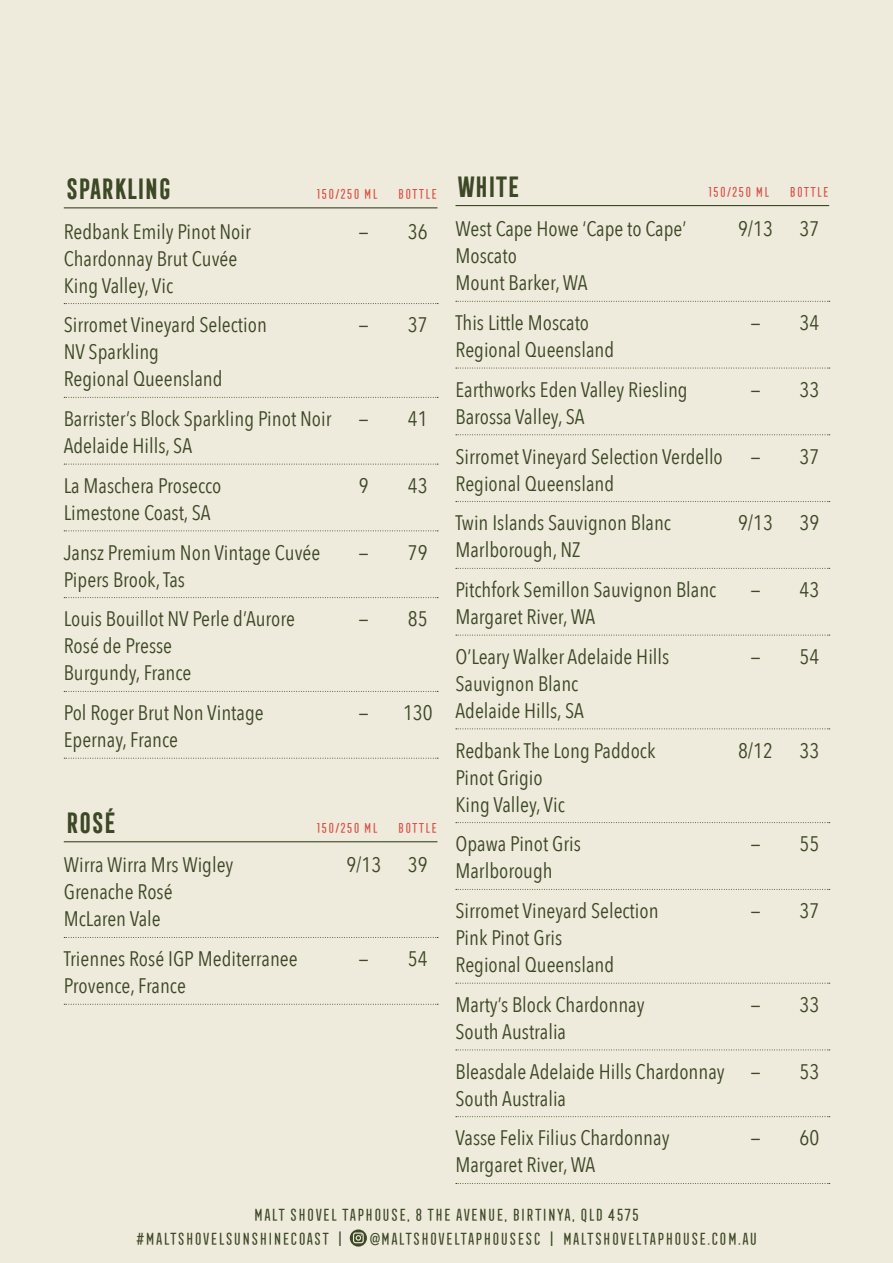
<style>
.page{position:relative;width:893px;height:1263px;background:#efebdc}
.page>*{position:absolute;margin:0;border:0;box-sizing:border-box;transform-origin:0 0}
.Wine_List_Header{font:700 27px "Frontage Condensed";letter-spacing:-.1em;color:#3d4826}
.Wine_List_Descriptio{font:21px/27px "Avenir Next Condensed";color:#3d4826}
.t1{font:16.5px "Frontage Condensed";letter-spacing:-.06em;color:#3d4826}
.Wine_List_Header-2{font:13.5px "Frontage Condensed";letter-spacing:-.05em;color:#d84d44}
.s1{font-family:"Avenir Next Condensed";font-weight:500}
</style>
<div class="page">
<svg style="left:350px;top:1229px;width:17px;height:17px"></svg>
<hr style="left:64px;top:207px;width:373px;height:1px;background:#3d4826">
<svg style="left:64px;top:303px;width:374px;height:1px"></svg>
<svg style="left:64px;top:397px;width:374px;height:1px"></svg>
<svg style="left:64px;top:464px;width:374px;height:1px"></svg>
<svg style="left:64px;top:530px;width:374px;height:1px"></svg>
<svg style="left:64px;top:597px;width:374px;height:1px"></svg>
<svg style="left:64px;top:691px;width:374px;height:1px"></svg>
<svg style="left:64px;top:758px;width:374px;height:1px"></svg>
<hr style="left:64px;top:841px;width:373px;height:1px;background:#3d4826">
<svg style="left:64px;top:937px;width:374px;height:1px"></svg>
<svg style="left:64px;top:1004px;width:374px;height:1px"></svg>
<hr style="left:455px;top:205px;width:374px;height:1px;background:#3d4826">
<svg style="left:456px;top:301px;width:374px;height:1px"></svg>
<svg style="left:456px;top:368px;width:374px;height:1px"></svg>
<svg style="left:456px;top:434px;width:374px;height:1px"></svg>
<svg style="left:456px;top:501px;width:374px;height:1px"></svg>
<svg style="left:456px;top:568px;width:374px;height:1px"></svg>
<svg style="left:456px;top:635px;width:374px;height:1px"></svg>
<svg style="left:456px;top:728px;width:374px;height:1px"></svg>
<svg style="left:456px;top:822px;width:374px;height:1px"></svg>
<svg style="left:456px;top:889px;width:374px;height:1px"></svg>
<svg style="left:456px;top:983px;width:374px;height:1px"></svg>
<svg style="left:456px;top:1049px;width:374px;height:1px"></svg>
<svg style="left:456px;top:1116px;width:374px;height:1px"></svg>
<svg style="left:456px;top:1183px;width:374px;height:1px"></svg>
<p class="Wine_List_Header" style="left:64px;top:173px;width:109px">SPARKLING</p>
<p class="Wine_List_Header-2" style="left:315px;top:186px;width:64px">150/250 ML</p>
<p class="Wine_List_Header-2" style="left:397px;top:186px;width:42px">BOTTLE</p>
<p class="Wine_List_Descriptio" style="left:64px;top:217px;width:189px">Redbank Emily Pinot Noir</p>
<p class="Wine_List_Descriptio" style="left:359px;top:217px;width:70px">— 36</p>
<p class="Wine_List_Descriptio" style="left:64px;top:244px;width:175px">Chardonnay Brut Cuvée<br>King Valley, Vic</p>
<p class="Wine_List_Descriptio" style="left:64px;top:310px;width:205px">Sirromet Vineyard Selection</p>
<p class="Wine_List_Descriptio" style="left:359px;top:310px;width:70px">— 37</p>
<p class="Wine_List_Descriptio" style="left:64px;top:337px;width:160px">NV Sparkling<br>Regional Queensland</p>
<p class="Wine_List_Descriptio" style="left:64px;top:404px;width:269px">Barrister’s Block Sparkling Pinot Noir</p>
<p class="Wine_List_Descriptio" style="left:359px;top:404px;width:70px">— 41</p>
<p class="Wine_List_Descriptio" style="left:64px;top:431px;width:130px">Adelaide Hills, SA</p>
<p class="Wine_List_Descriptio" style="left:64px;top:471px;width:159px">La Maschera Prosecco</p>
<p class="Wine_List_Descriptio" style="left:359px;top:471px;width:11px">9</p>
<p class="Wine_List_Descriptio" style="left:408px;top:471px;width:21px">43</p>
<p class="Wine_List_Descriptio" style="left:64px;top:498px;width:148px">Limestone Coast, SA</p>
<p class="Wine_List_Descriptio" style="left:64px;top:538px;width:258px">Jansz Premium Non Vintage Cuvée</p>
<p class="Wine_List_Descriptio" style="left:359px;top:538px;width:70px">— 79</p>
<p class="Wine_List_Descriptio" style="left:64px;top:565px;width:123px">Pipers Brook, Tas</p>
<p class="Wine_List_Descriptio" style="left:64px;top:604px;width:233px">Louis Bouillot NV Perle d’Aurore</p>
<p class="Wine_List_Descriptio" style="left:359px;top:604px;width:70px">— 85</p>
<p class="Wine_List_Descriptio" style="left:64px;top:631px;width:129px">Rosé de Presse<br>Burgundy, France</p>
<p class="Wine_List_Descriptio" style="left:64px;top:698px;width:201px">Pol Roger Brut Non Vintage</p>
<p class="Wine_List_Descriptio" style="left:359px;top:698px;width:75px">— 130</p>
<p class="Wine_List_Descriptio" style="left:64px;top:725px;width:116px">Epernay, France</p>
<p class="Wine_List_Header" style="left:64px;top:807px;width:54px">ROSé</p>
<p class="Wine_List_Header-2" style="left:315px;top:820px;width:64px">150/250 ML</p>
<p class="Wine_List_Header-2" style="left:397px;top:820px;width:42px">BOTTLE</p>
<p class="Wine_List_Descriptio" style="left:64px;top:851px;width:171px">Wirra Wirra Mrs Wigley</p>
<p class="Wine_List_Descriptio" style="left:346px;top:851px;width:36px">9/13</p>
<p class="Wine_List_Descriptio" style="left:408px;top:851px;width:21px">39</p>
<p class="Wine_List_Descriptio" style="left:64px;top:878px;width:110px">Grenache Rosé<br>McLaren Vale</p>
<p class="Wine_List_Descriptio" style="left:64px;top:944px;width:235px">Triennes Rosé IGP Mediterranee</p>
<p class="Wine_List_Descriptio" style="left:359px;top:944px;width:70px">— 54</p>
<p class="Wine_List_Descriptio" style="left:64px;top:971px;width:124px">Provence, France</p>
<p class="Wine_List_Header" style="left:455px;top:171px;width:66px">white</p>
<p class="Wine_List_Header-2" style="left:707px;top:184px;width:64px">150/250 ML</p>
<p class="Wine_List_Header-2" style="left:789px;top:184px;width:42px">BOTTLE</p>
<p class="Wine_List_Descriptio" style="left:455px;top:214px;width:232px">West Cape Howe ‘Cape to Cape’</p>
<p class="Wine_List_Descriptio" style="left:738px;top:214px;width:36px">9/13</p>
<p class="Wine_List_Descriptio" style="left:800px;top:214px;width:21px">37</p>
<p class="Wine_List_Descriptio" style="left:455px;top:241px;width:133px">Moscato<br>Mount Barker, WA</p>
<p class="Wine_List_Descriptio" style="left:455px;top:308px;width:135px">This Little Moscato</p>
<p class="Wine_List_Descriptio" style="left:751px;top:308px;width:70px">— 34</p>
<p class="Wine_List_Descriptio" style="left:455px;top:335px;width:160px">Regional Queensland</p>
<p class="Wine_List_Descriptio" style="left:455px;top:375px;width:234px">Earthworks Eden Valley Riesling</p>
<p class="Wine_List_Descriptio" style="left:751px;top:375px;width:70px">— 33</p>
<p class="Wine_List_Descriptio" style="left:455px;top:402px;width:131px">Barossa Valley, SA</p>
<p class="Wine_List_Descriptio" style="left:455px;top:442px;width:269px">Sirromet Vineyard Selection Verdello</p>
<p class="Wine_List_Descriptio" style="left:751px;top:442px;width:70px">— 37</p>
<p class="Wine_List_Descriptio" style="left:455px;top:469px;width:160px">Regional Queensland</p>
<p class="Wine_List_Descriptio" style="left:455px;top:508px;width:217px">Twin Islands Sauvignon Blanc</p>
<p class="Wine_List_Descriptio" style="left:738px;top:508px;width:36px">9/13</p>
<p class="Wine_List_Descriptio" style="left:800px;top:508px;width:21px">39</p>
<p class="Wine_List_Descriptio" style="left:455px;top:535px;width:127px">Marlborough, NZ</p>
<p class="Wine_List_Descriptio" style="left:455px;top:575px;width:262px">Pitchfork Semillon Sauvignon Blanc</p>
<p class="Wine_List_Descriptio" style="left:751px;top:575px;width:70px">— 43</p>
<p class="Wine_List_Descriptio" style="left:455px;top:602px;width:141px">Margaret River, WA</p>
<p class="Wine_List_Descriptio" style="left:455px;top:642px;width:215px">O’Leary Walker Adelaide Hills</p>
<p class="Wine_List_Descriptio" style="left:751px;top:642px;width:70px">— 54</p>
<p class="Wine_List_Descriptio" style="left:455px;top:669px;width:130px">Sauvignon Blanc<br>Adelaide Hills, SA</p>
<p class="Wine_List_Descriptio" style="left:455px;top:736px;width:201px">Redbank The Long Paddock</p>
<p class="Wine_List_Descriptio" style="left:738px;top:736px;width:36px">8/12</p>
<p class="Wine_List_Descriptio" style="left:800px;top:736px;width:21px">33</p>
<p class="Wine_List_Descriptio" style="left:455px;top:763px;width:111px">Pinot Grigio<br>King Valley, Vic</p>
<p class="Wine_List_Descriptio" style="left:455px;top:829px;width:127px">Opawa Pinot Gris</p>
<p class="Wine_List_Descriptio" style="left:751px;top:829px;width:70px">— 55</p>
<p class="Wine_List_Descriptio" style="left:455px;top:856px;width:99px">Marlborough</p>
<p class="Wine_List_Descriptio" style="left:455px;top:896px;width:205px">Sirromet Vineyard Selection</p>
<p class="Wine_List_Descriptio" style="left:751px;top:896px;width:70px">— 37</p>
<p class="Wine_List_Descriptio" style="left:455px;top:923px;width:160px">Pink Pinot Gris<br>Regional Queensland</p>
<p class="Wine_List_Descriptio" style="left:455px;top:990px;width:191px">Marty’s Block Chardonnay</p>
<p class="Wine_List_Descriptio" style="left:751px;top:990px;width:70px">— 33</p>
<p class="Wine_List_Descriptio" style="left:455px;top:1017px;width:112px">South Australia</p>
<p class="Wine_List_Descriptio" style="left:455px;top:1057px;width:306px">Bleasdale Adelaide Hills Chardonnay —</p>
<p class="Wine_List_Descriptio" style="left:800px;top:1057px;width:21px">53</p>
<p class="Wine_List_Descriptio" style="left:455px;top:1084px;width:112px">South Australia</p>
<p class="Wine_List_Descriptio" style="left:455px;top:1123px;width:216px">Vasse Felix Filius Chardonnay</p>
<p class="Wine_List_Descriptio" style="left:751px;top:1123px;width:70px">— 60</p>
<p class="Wine_List_Descriptio" style="left:455px;top:1150px;width:141px">Margaret River, WA</p>
<p class="t1" style="left:252px;top:1206px;width:389px">MALT SHOVEL TAPHOUSE, 8 THE AVENUE, BIRTINYA, QLD 4575</p>
<p class="t1" style="left:134px;top:1230px;width:210px">#MALTSHOVELSUNSHINECOAST |</p>
<p class="t1" style="left:370px;top:1230px;width:389px"><span class="s1">@</span>MALTSHOVELTAPHOUSESC | MALTSHOVELTAPHOUSE.COM.AU</p>
</div>
